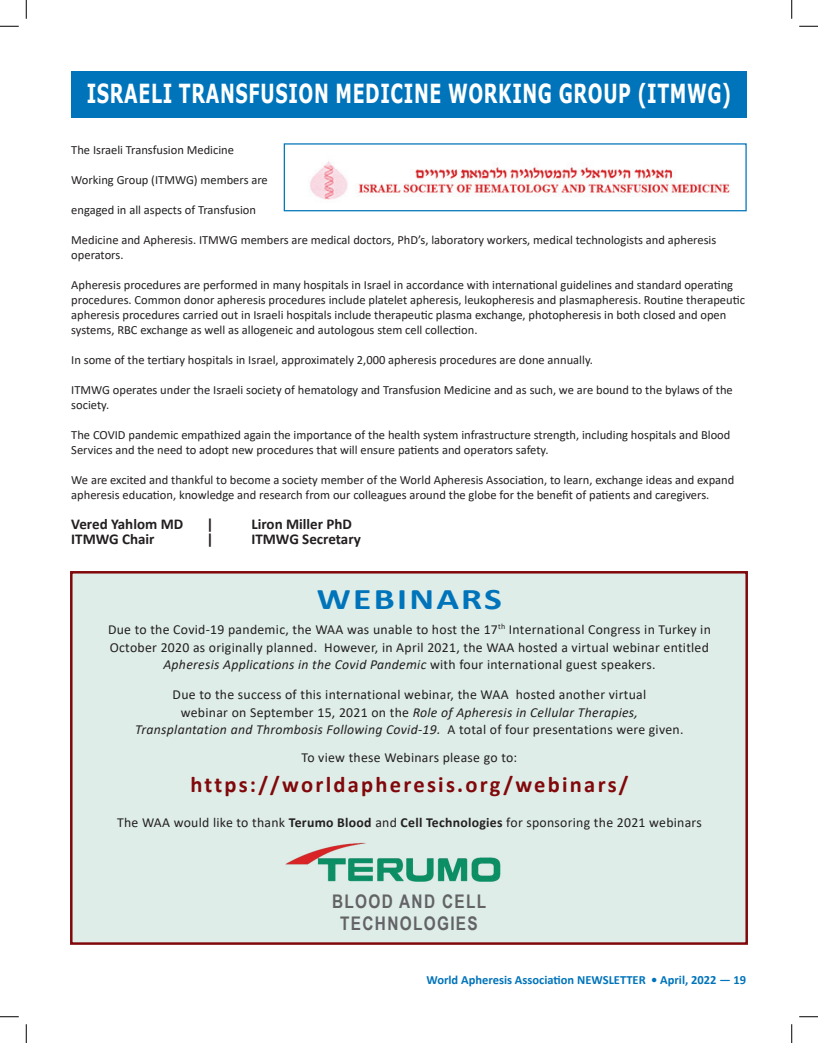
<style>
.page{position:relative;width:818px;height:1043px;background:#fff}
.page>*{position:absolute;margin:0;border:0;box-sizing:border-box;transform-origin:0 0}
.t1{font:700 30px "Calibri";letter-spacing:.06em;color:#0074ba;scale:1.25 1}
.t2{font:700 26.25px "Verdana";letter-spacing:.035em;color:#fff;scale:.67 1}
.t3{font:700 22.5px "Calibri";letter-spacing:.1em;color:#81080a}
.t4{font:700 18.75px/22.5px "Arial Narrow";letter-spacing:.07em;color:#636366;text-align:center}
.t5{font:700 15px "Calibri";color:#231f20}
.t6{font:13.75px/17.5px "Calibri";letter-spacing:.02em;color:#231f20;text-align:center}
.t7{font:12.5px/15px "Calibri";color:#231f20}
.t8{font:700 12.5px "Calibri";color:#0074ba}
.s1{font-style:italic}
.s2{font-weight:700}
</style>
<div class="page">
<img style="left:309px;top:161px;width:421px;height:39px">
<div style="left:284px;top:143px;width:462px;height:68px;border:1px solid #0074ba"></div>
<div style="left:71px;top:71px;width:675px;height:46px;background:#0074ba"></div>
<div style="left:71px;top:572px;width:675px;height:371px;background:#deede8"></div>
<div style="left:70px;top:571px;width:678px;height:373px;border:2px solid #81080a"></div>
<img style="left:285px;top:842px;width:216px;height:40px">
<svg style="left:0;top:26px;width:19px;height:1px"></svg>
<svg style="left:799px;top:26px;width:19px;height:1px"></svg>
<svg style="left:0;top:1016px;width:19px;height:1px"></svg>
<svg style="left:799px;top:1016px;width:19px;height:1px"></svg>
<svg style="left:26px;top:0;width:1px;height:19px"></svg>
<svg style="left:26px;top:1024px;width:1px;height:18px"></svg>
<svg style="left:791px;top:0;width:1px;height:19px"></svg>
<svg style="left:791px;top:1024px;width:1px;height:18px"></svg>
<h2 class="t2" style="left:87px;top:75px;width:963px">ISRAELI TRANSFUSION MEDICINE WORKING GROUP (ITMWG)</h2>
<p class="t7" style="left:71px;top:142px;width:164px">The Israeli Transfusion Medicine</p>
<p class="t7" style="left:71px;top:172px;width:198px">Working Group (ITMWG) members are</p>
<p class="t7" style="left:71px;top:202px;width:186px">engaged in all aspects of Transfusion</p>
<p class="t7" style="left:71px;top:232px;width:646px">Medicine and Apheresis. ITMWG members are medical doctors, PhD’s, laboratory workers, medical technologists and apheresis operators.</p>
<p class="t7" style="left:71px;top:277px;width:675px">Apheresis procedures are performed in many hospitals in Israel in accordance with international guidelines and standard operating procedures. Common donor apheresis procedures include platelet apheresis, leukopheresis and plasmapheresis. Routine therapeutic apheresis procedures carried out in Israeli hospitals include therapeutic plasma exchange, photopheresis in both closed and open systems, RBC exchange as well as allogeneic and autologous stem cell collection.</p>
<p class="t7" style="left:71px;top:352px;width:523px">In some of the tertiary hospitals in Israel, approximately 2,000 apheresis procedures are done annually.</p>
<p class="t7" style="left:71px;top:382px;width:663px">ITMWG operates under the Israeli society of hematology and Transfusion Medicine and as such, we are bound to the bylaws of the society.</p>
<p class="t7" style="left:71px;top:427px;width:660px">The COVID pandemic empathized again the importance of the health system infrastructure strength, including hospitals and Blood<br>Services and the need to adopt new procedures that will ensure patients and operators safety.</p>
<p class="t7" style="left:71px;top:472px;width:664px">We are excited and thankful to become a society member of the World Apheresis Association, to learn, exchange ideas and expand apheresis education, knowledge and research from our colleagues around the globe for the benefit of patients and caregivers.</p>
<p class="t5" style="left:71px;top:513px;width:113px">Vered Yahlom MD</p>
<p class="t5" style="left:206px;top:513px;width:9px">|</p>
<p class="t5" style="left:251px;top:513px;width:102px">Liron Miller PhD</p>
<p class="t5" style="left:71px;top:528px;width:85px">ITMWG Chair</p>
<p class="t5" style="left:206px;top:528px;width:9px">|</p>
<p class="t5" style="left:251px;top:528px;width:111px">ITMWG Secretary</p>
<h1 class="t1" style="left:317px;top:578px;width:149px">WEBINARS</h1>
<p class="t6" style="left:108px;top:620px;width:604px">Due to the Covid-19 pandemic, the WAA was unable to host the 17<sup>th</sup> International Congress in Turkey in<br>October 2020 as originally planned. However, in April 2021, the WAA hosted a virtual webinar entitled<br><span class="s1">Apheresis Applications in the Covid Pandemic</span> with four international guest speakers.</p>
<p class="t6" style="left:135px;top:685px;width:549px">Due to the success of this international webinar, the WAA hosted another virtual<br>webinar on September 15, 2021 on the <span class="s1">Role of Apheresis in Cellular Therapies,<br>Transplantation and Thrombosis Following Covid-19.</span> A total of four presentations were given.</p>
<p class="t6" style="left:301px;top:748px;width:217px">To view these Webinars please go to:</p>
<h3 class="t3" style="left:190px;top:768px;width:439px">https://worldapheresis.org/webinars/</h3>
<p class="t6" style="left:117px;top:813px;width:586px">The WAA would like to thank <span class="s2">Terumo Blood</span> and <span class="s2">Cell Technologies</span> for sponsoring the 2021 webinars</p>
<h3 class="t4" style="left:332px;top:889px;width:156px">BLOOD AND CELL<br>TECHNOLOGIES</h3>
<p class="t8" style="left:426px;top:970px;width:321px">World Apheresis Association NEWSLETTER • April, 2022 — 19</p>
</div>
